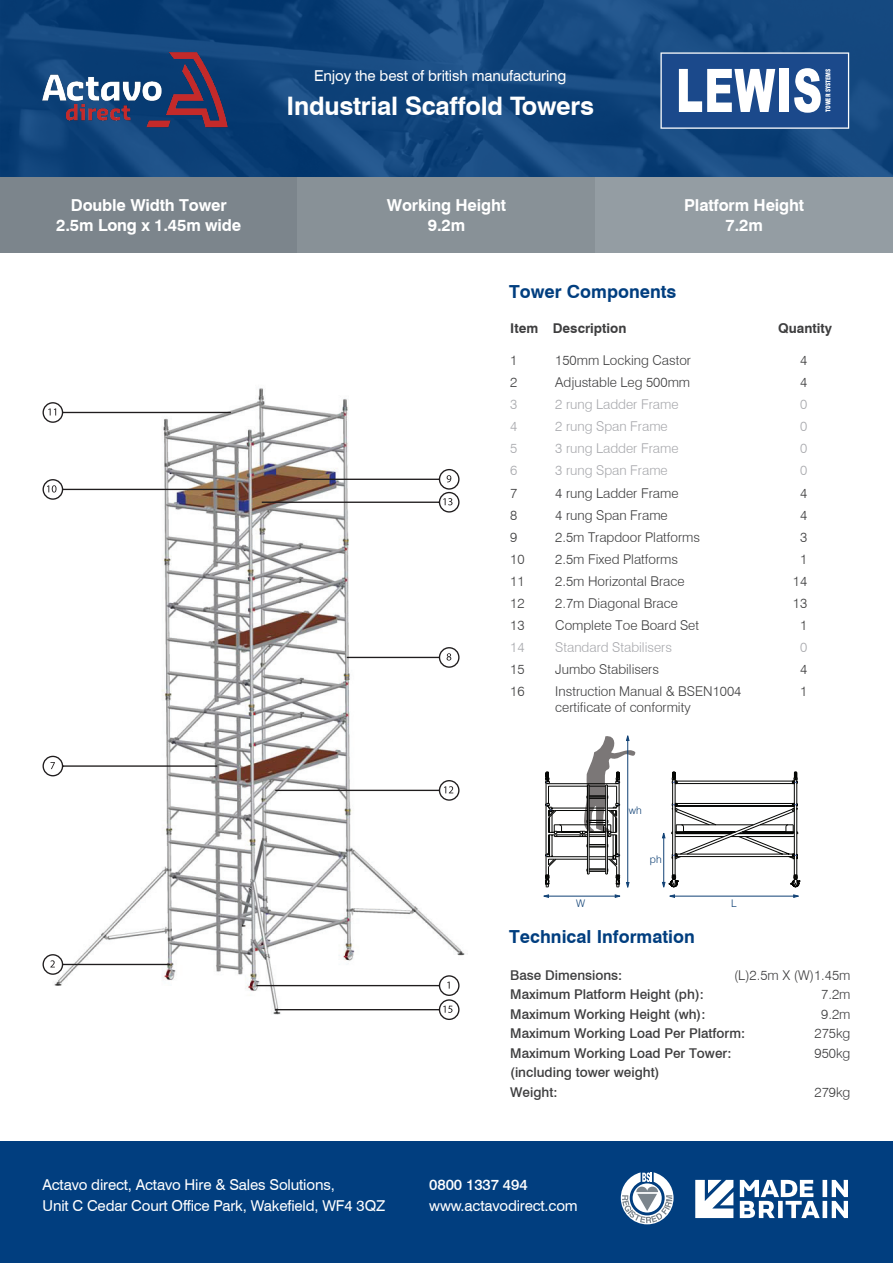
<style>
.page{position:relative;width:893px;height:1263px;background:#fff}
.page>*{position:absolute;margin:0;border:0;box-sizing:border-box;transform-origin:0 0}
.t1{font:700 25.5px "Swiss 721 BT";letter-spacing:-.01em;color:#fff}
.Subtitle{font:700 18px "Swiss 721 BT";color:#013e7f}
.Subtitle-2{font:700 16.5px "Swiss 721 BT";letter-spacing:-.01em;color:#fff}
.t2{font:15px/21px "Swiss 721 BT";letter-spacing:-.01em;color:#fff}
.t3{font:500 15px "Swiss 721 BT";letter-spacing:-.01em;color:#fff}
.Bodytext{font:300 13.5px "Swiss 721 BT";color:#3e3e3f}
.Bodytext-2{font:500 13.5px/19.5px "Swiss 721 BT";color:#3e3e3f}
.Bodytext-3{font:300 13.5px "Swiss 721 BT";color:#a8a9ad}
.Bodytext-4{font:700 13.5px "Swiss 721 BT";color:#3e3e3f}
.t4{font:300 10.5px "Swiss 721 BT";color:#114276}
.t5{font:900 condensed 6.3px "Swiss 721 BT";color:#fff;scale:.95 1}
</style>
<div class="page">
<svg style="left:0;top:0;width:893px;height:178px;background:#12457c"></svg>
<div style="left:0;top:1142px;width:893px;height:121px;background:#013e7f"></div>
<svg style="left:621px;top:1172px;width:52px;height:52px"></svg>
<svg style="left:695px;top:1180px;width:38px;height:38px"></svg>
<svg style="left:740px;top:1180px;width:108px;height:38px"></svg>
<img style="left:35px;top:49px;width:199px;height:86px">
<svg style="left:660px;top:52px;width:189px;height:77px"></svg>
<div style="left:0;top:178px;width:298px;height:75px;background:#7c858c"></div>
<div style="left:298px;top:178px;width:297px;height:75px;background:#889197"></div>
<div style="left:595px;top:178px;width:298px;height:75px;background:#949da3"></div>
<svg style="left:793px;top:894px;width:6px;height:4px"></svg>
<svg style="left:669px;top:894px;width:6px;height:4px"></svg>
<hr style="left:674px;top:896px;width:120px;height:1px;background:#114276">
<svg style="left:615px;top:894px;width:5px;height:4px"></svg>
<svg style="left:543px;top:894px;width:6px;height:4px"></svg>
<hr style="left:548px;top:896px;width:67px;height:1px;background:#114276">
<svg style="left:545px;top:735px;width:255px;height:153px"></svg>
<hr style="left:627px;top:740px;width:1px;height:142px;background:#114276">
<img style="left:54px;top:388px;width:411px;height:603px">
<svg style="left:42px;top:953px;width:129px;height:22px"></svg>
<svg style="left:42px;top:755px;width:177px;height:22px"></svg>
<svg style="left:42px;top:478px;width:192px;height:22px"></svg>
<svg style="left:42px;top:401px;width:190px;height:22px"></svg>
<svg style="left:255px;top:974px;width:205px;height:46px"></svg>
<svg style="left:260px;top:468px;width:200px;height:45px"></svg>
<svg style="left:345px;top:646px;width:115px;height:22px"></svg>
<svg style="left:274px;top:779px;width:186px;height:22px"></svg>
<p class="Subtitle-2" style="left:71px;top:196px;width:157px">Double Width Tower</p>
<p class="Subtitle-2" style="left:56px;top:215px;width:187px">2.5m Long x 1.45m wide</p>
<p class="t2" style="left:314px;top:65px;width:254px">Enjoy the best of british manufacturing</p>
<h1 class="t1" style="left:286px;top:91px;width:309px">Industrial Scaffold Towers</h1>
<p class="t5" style="left:824px;top:112px;width:47px;rotate:-90deg">TOWER SYSTEMS</p>
<p class="Subtitle-2" style="left:387px;top:196px;width:121px">Working Height</p>
<p class="Subtitle-2" style="left:428px;top:215px;width:39px">9.2m</p>
<p class="Subtitle-2" style="left:684px;top:196px;width:122px">Platform Height</p>
<p class="Subtitle-2" style="left:725px;top:215px;width:39px">7.2m</p>
<p class="Subtitle" style="left:509px;top:280px;width:169px">Tower Components</p>
<p class="Bodytext-4" style="left:510px;top:320px;width:29px">Item</p>
<p class="Bodytext-4" style="left:553px;top:320px;width:75px">Description</p>
<p class="Bodytext-4" style="left:778px;top:320px;width:55px">Quantity</p>
<p class="Bodytext" style="left:510px;top:352px;width:9px">1</p>
<p class="Bodytext" style="left:555px;top:352px;width:137px">150mm Locking Castor</p>
<p class="Bodytext" style="left:800px;top:352px;width:9px">4</p>
<p class="Bodytext" style="left:510px;top:374px;width:9px">2</p>
<p class="Bodytext" style="left:555px;top:374px;width:136px">Adjustable Leg 500mm</p>
<p class="Bodytext" style="left:800px;top:374px;width:9px">4</p>
<p class="Bodytext-3" style="left:510px;top:396px;width:9px">3</p>
<p class="Bodytext-3" style="left:555px;top:396px;width:125px">2 rung Ladder Frame</p>
<p class="Bodytext-3" style="left:800px;top:396px;width:9px">0</p>
<p class="Bodytext-3" style="left:510px;top:418px;width:9px">4</p>
<p class="Bodytext-3" style="left:555px;top:418px;width:114px">2 rung Span Frame</p>
<p class="Bodytext-3" style="left:800px;top:418px;width:9px">0</p>
<p class="Bodytext-3" style="left:510px;top:440px;width:9px">5</p>
<p class="Bodytext-3" style="left:555px;top:440px;width:125px">3 rung Ladder Frame</p>
<p class="Bodytext-3" style="left:800px;top:440px;width:9px">0</p>
<p class="Bodytext-3" style="left:510px;top:462px;width:9px">6</p>
<p class="Bodytext-3" style="left:555px;top:462px;width:114px">3 rung Span Frame</p>
<p class="Bodytext-3" style="left:800px;top:462px;width:9px">0</p>
<p class="Bodytext" style="left:510px;top:484px;width:9px">7</p>
<p class="Bodytext" style="left:555px;top:484px;width:125px">4 rung Ladder Frame</p>
<p class="Bodytext" style="left:800px;top:484px;width:9px">4</p>
<p class="Bodytext" style="left:510px;top:506px;width:9px">8</p>
<p class="Bodytext" style="left:555px;top:506px;width:114px">4 rung Span Frame</p>
<p class="Bodytext" style="left:800px;top:506px;width:9px">4</p>
<p class="Bodytext" style="left:510px;top:529px;width:9px">9</p>
<p class="Bodytext" style="left:555px;top:529px;width:146px">2.5m Trapdoor Platforms</p>
<p class="Bodytext" style="left:800px;top:529px;width:9px">3</p>
<p class="Bodytext" style="left:510px;top:551px;width:16px">10</p>
<p class="Bodytext" style="left:555px;top:551px;width:124px">2.5m Fixed Platforms</p>
<p class="Bodytext" style="left:800px;top:551px;width:9px">1</p>
<p class="Bodytext" style="left:510px;top:573px;width:16px">11</p>
<p class="Bodytext" style="left:555px;top:573px;width:131px">2.5m Horizontal Brace</p>
<p class="Bodytext" style="left:793px;top:573px;width:16px">14</p>
<p class="Bodytext" style="left:510px;top:595px;width:16px">12</p>
<p class="Bodytext" style="left:555px;top:595px;width:124px">2.7m Diagonal Brace</p>
<p class="Bodytext" style="left:793px;top:595px;width:16px">13</p>
<p class="Bodytext" style="left:510px;top:617px;width:16px">13</p>
<p class="Bodytext" style="left:555px;top:617px;width:145px">Complete Toe Board Set</p>
<p class="Bodytext" style="left:800px;top:617px;width:9px">1</p>
<p class="Bodytext-3" style="left:510px;top:639px;width:16px">14</p>
<p class="Bodytext-3" style="left:555px;top:639px;width:118px">Standard Stabilisers</p>
<p class="Bodytext-3" style="left:800px;top:639px;width:9px">0</p>
<p class="Bodytext" style="left:510px;top:661px;width:16px">15</p>
<p class="Bodytext" style="left:555px;top:661px;width:105px">Jumbo Stabilisers</p>
<p class="Bodytext" style="left:800px;top:661px;width:9px">4</p>
<p class="Bodytext" style="left:510px;top:683px;width:16px">16</p>
<p class="Bodytext" style="left:555px;top:683px;width:188px">Instruction Manual &amp; BSEN1004</p>
<p class="Bodytext" style="left:800px;top:683px;width:9px">1</p>
<p class="Bodytext" style="left:555px;top:699px;width:137px">certificate of conformity</p>
<p class="t4" style="left:629px;top:804px;width:14px">wh</p>
<p class="t4" style="left:650px;top:853px;width:13px">ph</p>
<p class="t4" style="left:576px;top:896px;width:11px">W</p>
<p class="t4" style="left:731px;top:896px;width:7px">L</p>
<p class="Subtitle" style="left:509px;top:925px;width:187px">Technical Information</p>
<p class="Bodytext-2" style="left:510px;top:965px;width:114px">Base Dimensions:</p>
<p class="Bodytext-2" style="left:510px;top:985px;width:195px">Maximum Platform Height (ph):</p>
<p class="Bodytext-2" style="left:510px;top:1004px;width:197px">Maximum Working Height (wh):</p>
<p class="Bodytext-2" style="left:510px;top:1024px;width:236px">Maximum Working Load Per Platform:</p>
<p class="Bodytext-2" style="left:510px;top:1043px;width:223px">Maximum Working Load Per Tower: (including tower weight)</p>
<p class="Bodytext-2" style="left:510px;top:1082px;width:49px">Weight:</p>
<p class="Bodytext" style="left:734px;top:967px;width:118px">(L)2.5m X (W)1.45m</p>
<p class="Bodytext" style="left:821px;top:986px;width:31px">7.2m</p>
<p class="Bodytext" style="left:821px;top:1006px;width:31px">9.2m</p>
<p class="Bodytext" style="left:814px;top:1025px;width:37px">275kg</p>
<p class="Bodytext" style="left:814px;top:1045px;width:37px">950kg</p>
<p class="Bodytext" style="left:814px;top:1084px;width:37px">279kg</p>
<p class="t2" style="left:43px;top:1174px;width:344px">Actavo direct, Actavo Hire &amp; Sales Solutions,<br>Unit C Cedar Court Office Park, Wakefield, WF4 3QZ</p>
<p class="t3" style="left:429px;top:1176px;width:100px">0800 1337 494</p>
<p class="t2" style="left:429px;top:1195px;width:150px">www.actavodirect.com</p>
</div>
